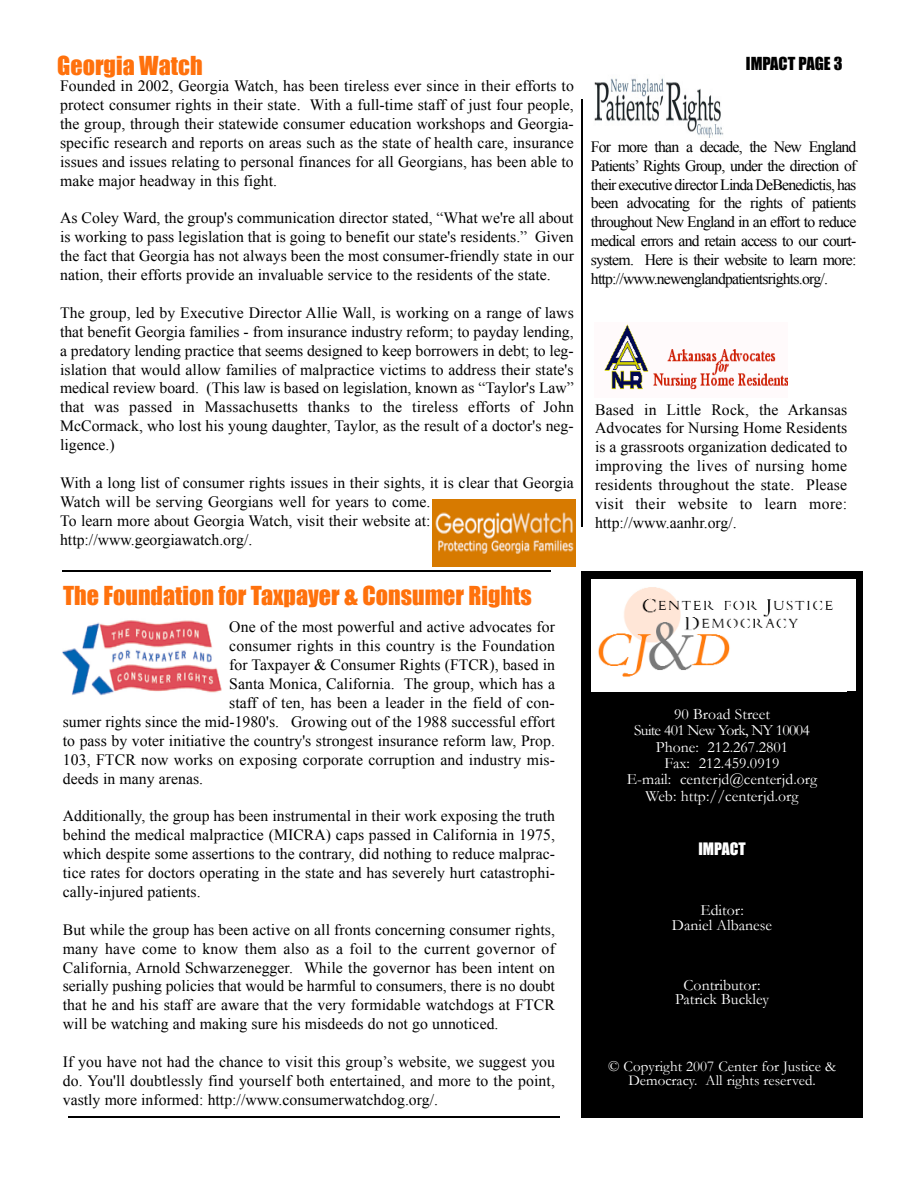
<style>
.page{position:relative;width:918px;height:1188px;background:#fff}
.page>*{position:absolute;margin:0;border:0;box-sizing:border-box;transform-origin:0 0}
.t1{font:24px "Impact";color:#ff710c}
.t2{font:16.5px "Impact";color:#000}
.t3{font:15.75px/18.9px "Times New Roman";letter-spacing:.005em;color:#000;text-align:justify}
.t4{font:15.75px/16.5px "Garamond";color:#fff;text-align:center}
.t5{font:15.75px "Impact";color:#fff}
.t6{font:15px/13.5px "Garamond";color:#fff;text-align:center}
</style>
<div class="page">
<div style="left:581px;top:571px;width:282px;height:547px;background:#000"></div>
<div style="left:592px;top:580px;width:263px;height:111px;background:#fff"></div>
<img style="left:591px;top:579px;width:256px;height:112px">
<img style="left:594px;top:78px;width:129px;height:59px">
<img style="left:604px;top:324px;width:184px;height:66px">
<img style="left:62px;top:620px;width:160px;height:76px">
<img style="left:432px;top:500px;width:143px;height:67px">
<hr style="left:581px;top:99px;width:2px;height:428px;background:#000">
<hr style="left:69px;top:1116px;width:491px;height:1px;background:#000">
<hr style="left:62px;top:570px;width:489px;height:2px;background:#000">
<h1 class="t1" style="left:57px;top:50px;width:147px">Georgia Watch</h1>
<p class="t3" style="left:60px;top:76px;width:515px">Founded in 2002, Georgia Watch, has been tireless ever since in their efforts to protect consumer rights in their state. With a full-time staff of just four people, the group, through their statewide consumer education workshops and Georgia&shy;specific research and reports on areas such as the state of health care, insurance issues and issues relating to personal finances for all Georgians, has been able to make major headway in this fight.</p>
<p class="t3" style="left:60px;top:209px;width:515px">As Coley Ward, the group's communication director stated, “What we're all about is working to pass legislation that is going to benefit our state's residents.” Given the fact that Georgia has not always been the most consumer-friendly state in our nation, their efforts provide an invaluable service to the residents of the state.</p>
<p class="t3" style="left:60px;top:303px;width:515px">The group, led by Executive Director Allie Wall, is working on a range of laws that benefit Georgia families - from insurance industry reform; to payday lending, a predatory lending practice that seems designed to keep borrowers in debt; to leg&shy;islation that would allow families of malpractice victims to address their state's medical review board. (This law is based on legislation, known as “Taylor's Law” that was passed in Massachusetts thanks to the tireless efforts of John McCormack, who lost his young daughter, Taylor, as the result of a doctor's neg&shy;ligence.)</p>
<p class="t3" style="left:60px;top:473px;width:515px;text-align:left">With a long list of consumer rights issues in their sights, it is clear that Georgia Watch will be serving Georgians well for years to come.<br>To learn more about Georgia Watch, visit their website at: http://www.georgiawatch.org/.</p>
<h1 class="t1" style="left:63px;top:580px;width:470px">The Foundation for Taxpayer &amp; Consumer Rights</h1>
<p class="t3" style="left:229px;top:618px;width:327px">One of the most powerful and active advocates for</p>
<p class="t3" style="left:229px;top:636px;width:327px">consumer rights in this country is the Foundation</p>
<p class="t3" style="left:229px;top:655px;width:327px">for Taxpayer &amp; Consumer Rights (FTCR), based in</p>
<p class="t3" style="left:229px;top:674px;width:327px">Santa Monica, California. The group, which has a</p>
<p class="t3" style="left:229px;top:693px;width:327px">staff of ten, has been a leader in the field of con-</p>
<p class="t3" style="left:63px;top:712px;width:494px">sumer rights since the mid-1980's. Growing out of the 1988 successful effort</p>
<p class="t3" style="left:63px;top:731px;width:494px">to pass by voter initiative the country's strongest insurance reform law, Prop.</p>
<p class="t3" style="left:63px;top:750px;width:494px">103, FTCR now works on exposing corporate corruption and industry mis-</p>
<p class="t3" style="left:63px;top:769px;width:142px">deeds in many arenas.</p>
<p class="t3" style="left:63px;top:807px;width:494px">Additionally, the group has been instrumental in their work exposing the truth behind the medical malpractice (MICRA) caps passed in California in 1975, which despite some assertions to the contrary, did nothing to reduce malprac&shy;tice rates for doctors operating in the state and has severely hurt catastrophi&shy;cally-injured patients.</p>
<p class="t3" style="left:63px;top:920px;width:494px">But while the group has been active on all fronts concerning consumer rights, many have come to know them also as a foil to the current governor of California, Arnold Schwarzenegger. While the governor has been intent on serially pushing policies that would be harmful to consumers, there is no doubt that he and his staff are aware that the very formidable watchdogs at FTCR will be watching and making sure his misdeeds do not go unnoticed.</p>
<p class="t3" style="left:63px;top:1052px;width:494px">If you have not had the chance to visit this group’s website, we suggest you do. You'll doubtlessly find yourself both entertained, and more to the point, vastly more informed: http://www.consumerwatchdog.org/.</p>
<p class="t2" style="left:746px;top:54px;width:98px">IMPACT PAGE 3</p>
<p class="t3" style="left:591px;top:137px;width:267px">For more than a decade, the New England Patients’ Rights Group, under the direction of their executive director Linda DeBenedictis, has been advocating for the rights of patients throughout New England in an effort to reduce medical errors and retain access to our court&shy;system. Here is their website to learn more: http://www.newenglandpatientsrights.org/.</p>
<p class="t3" style="left:595px;top:400px;width:254px">Based in Little Rock, the Arkansas Advocates for Nursing Home Residents is a grassroots organization dedicated to improving the lives of nursing home residents throughout the state. Please visit their website to learn more: http://www.aanhr.org/.</p>
<p class="t4" style="left:627px;top:706px;width:192px">90 Broad Street<br>Suite 401 New York, NY 10004<br>Phone: 212.267.2801<br>Fax: 212.459.0919<br>E-mail: centerjd@centerjd.org<br>Web: http://centerjd.org</p>
<p class="t5" style="left:698px;top:839px;width:49px">IMPACT</p>
<p class="t4" style="left:672px;top:903px;width:102px;line-height:15.1px">Editor:<br>Daniel Albanese</p>
<p class="t4" style="left:675px;top:979px;width:96px;line-height:13.5px">Contributor:<br>Patrick Buckley</p>
<p class="t6" style="left:608px;top:1060px;width:229px">© Copyright 2007 Center for Justice &amp;<br>Democracy. All rights reserved.</p>
</div>
